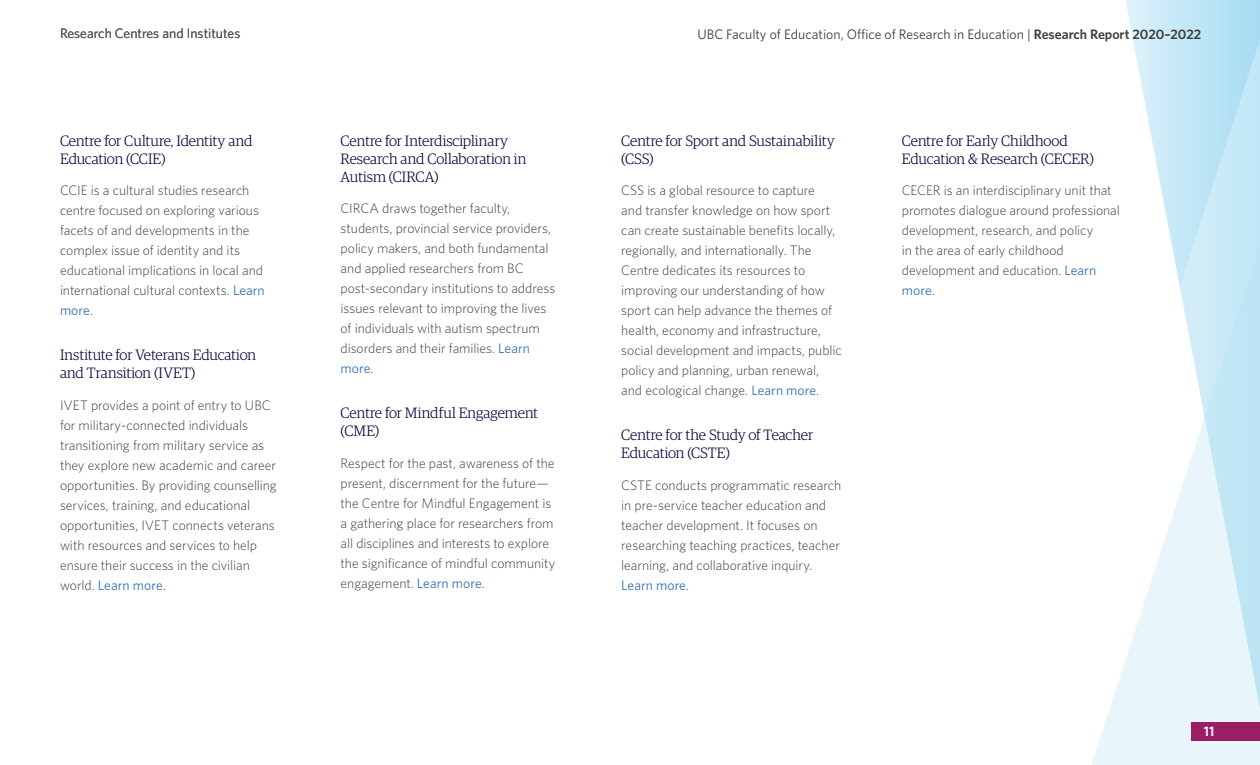
<style>
.page{position:relative;width:1260px;height:765px;background:#fff}
.page>*{position:absolute;margin:0;border:0;box-sizing:border-box;transform-origin:0 0}
.Heading_2{font:300 15px/18px "Guardian Egyp";letter-spacing:-.005em;color:#02063d}
.body{font:300 13.75px/20px "Whitney";letter-spacing:-.005em;color:#3f3d3d}
.t1{font:13.75px "Whitney";color:#3f3d3d}
.t2{font:600 13.75px "Whitney";color:#fff}
.s1{font-weight:600}
.s2{font-weight:400;color:#3271b4}
</style>
<div class="page">
<svg style="left:1092px;top:0;width:168px;height:765px"></svg>
<div style="left:1191px;top:722px;width:69px;height:19px;background:#991e66"></div>
<p class="t1" style="left:60px;top:25px;width:182px">Research Centres and Institutes</p>
<p class="t1" style="left:698px;top:25px;width:505px">UBC Faculty of Education, Office of Research in Education | <span class="s1">Research Report 2020–2022</span></p>
<h2 class="Heading_2" style="left:60px;top:131px;width:194px">Centre for Culture, Identity and<br>Education (CCIE)</h2>
<p class="body" style="left:60px;top:180px;width:206px">CCIE is a cultural studies research centre focused on exploring various facets of and developments in the complex issue of identity and its educational implications in local and international cultural contexts. <span class="s2">Learn more</span>.</p>
<h2 class="Heading_2" style="left:60px;top:345px;width:198px">Institute for Veterans Education and Transition (IVET)</h2>
<p class="body" style="left:60px;top:394px;width:218px">IVET provides a point of entry to UBC for military-connected individuals transitioning from military service as they explore new academic and career opportunities. By providing counselling services, training, and educational opportunities, IVET connects veterans with resources and services to help ensure their success in the civilian world. <span class="s2">Learn more</span>.</p>
<h2 class="Heading_2" style="left:341px;top:131px;width:187px">Centre for Interdisciplinary<br>Research and Collaboration in<br>Autism (CIRCA)</h2>
<p class="body" style="left:341px;top:198px;width:216px">CIRCA draws together faculty, students, provincial service providers, policy makers, and both fundamental and applied researchers from BC post-secondary institutions to address issues relevant to improving the lives of individuals with autism spectrum disorders and their families. <span class="s2">Learn more</span>.</p>
<h2 class="Heading_2" style="left:341px;top:403px;width:199px">Centre for Mindful Engagement (CME)</h2>
<p class="body" style="left:341px;top:452px;width:216px">Respect for the past, awareness of the present, discernment for the future— the Centre for Mindful Engagement is a gathering place for researchers from all disciplines and interests to explore the significance of mindful community engagement. <span class="s2">Learn more</span>.</p>
<h2 class="Heading_2" style="left:621px;top:131px;width:215px">Centre for Sport and Sustainability (CSS)</h2>
<p class="body" style="left:621px;top:180px;width:222px">CSS is a global resource to capture<br>and transfer knowledge on how sport can create sustainable benefits locally, regionally, and internationally. The Centre dedicates its resources to improving our understanding of how sport can help advance the themes of health, economy and infrastructure, social development and impacts, public policy and planning, urban renewal, and ecological change. <span class="s2">Learn more</span>.</p>
<h2 class="Heading_2" style="left:621px;top:425px;width:194px">Centre for the Study of Teacher<br>Education (CSTE)</h2>
<p class="body" style="left:621px;top:474px;width:221px">CSTE conducts programmatic research in pre-service teacher education and teacher development. It focuses on researching teaching practices, teacher learning, and collaborative inquiry.<br><span class="s2">Learn more</span>.</p>
<h2 class="Heading_2" style="left:902px;top:131px;width:194px">Centre for Early Childhood<br>Education &amp; Research (CECER)</h2>
<p class="body" style="left:902px;top:180px;width:220px">CECER is an interdisciplinary unit that promotes dialogue around professional development, research, and policy<br>in the area of early childhood development and education. <span class="s2">Learn more</span>.</p>
<p class="t2" style="left:1204px;top:722px;width:12px">11</p>
</div>
